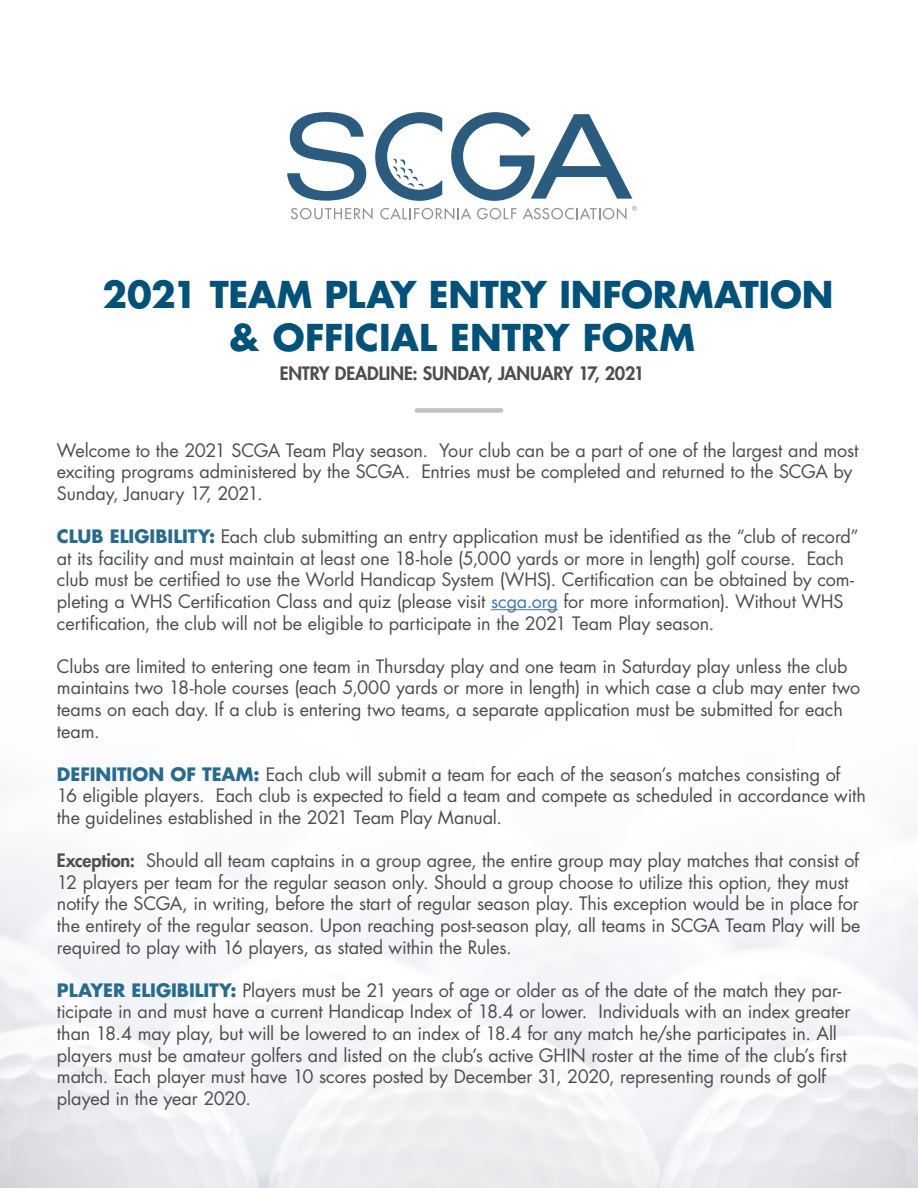
<style>
.page{position:relative;width:918px;height:1188px;background:#fff}
.page>*{position:absolute;margin:0;border:0;box-sizing:border-box;transform-origin:0 0}
.t1{font:700 36px/43.2px "Futura Std";letter-spacing:-.005em;color:#025178;text-align:center}
.t2{font:18px/21.6px "Futura Std";letter-spacing:-.005em;color:#4d4d4f}
.t3{font:800 18px "Futura Std";letter-spacing:-.01em;color:#4d4d4f}
.s1{font-weight:700;color:#286b8c}
.s2{color:#4276ad}
.s3{font-weight:800}
</style>
<div class="page">
<hr style="left:491px;top:609px;width:67px;height:1px;background:#4276ad">
<svg style="left:287px;top:112px;width:350px;height:108px"></svg>
<div style="left:417px;top:408px;width:84px;height:5px;background:#c2c1c1"></div>
<h1 class="t1" style="left:103px;top:273px;width:733px">2021 TEAM PLAY ENTRY INFORMATION &amp; OFFICIAL ENTRY FORM</h1>
<p class="t3" style="left:280px;top:362px;width:366px">ENTRY DEADLINE: SUNDAY, JANUARY 17, 2021</p>
<p class="t2" style="left:57px;top:440px;width:803px">Welcome to the 2021 SCGA Team Play season. Your club can be a part of one of the largest and most exciting programs administered by the SCGA. Entries must be completed and returned to the SCGA by<br>Sunday, January 17, 2021.</p>
<p class="t2" style="left:57px;top:526px;width:803px"><span class="s1">CLUB ELIGIBILITY:</span> Each club submitting an entry application must be identified as the “club of record” at its facility and must maintain at least one 18-hole (5,000 yards or more in length) golf course. Each club must be certified to use the World Handicap System (WHS). Certification can be obtained by com&shy;pleting a WHS Certification Class and quiz (please visit <span class="s2">scga.org</span> for more information). Without WHS certification, the club will not be eligible to participate in the 2021 Team Play season.</p>
<p class="t2" style="left:57px;top:656px;width:805px">Clubs are limited to entering one team in Thursday play and one team in Saturday play unless the club maintains two 18-hole courses (each 5,000 yards or more in length) in which case a club may enter two teams on each day. If a club is entering two teams, a separate application must be submitted for each team.</p>
<p class="t2" style="left:57px;top:764px;width:810px"><span class="s1">DEFINITION OF TEAM:</span> Each club will submit a team for each of the season’s matches consisting of<br>16 eligible players. Each club is expected to field a team and compete as scheduled in accordance with the guidelines established in the 2021 Team Play Manual.</p>
<p class="t2" style="left:57px;top:850px;width:805px"><span class="s3">Exception:</span> Should all team captains in a group agree, the entire group may play matches that consist of 12 players per team for the regular season only. Should a group choose to utilize this option, they must notify the SCGA, in writing, before the start of regular season play. This exception would be in place for the entirety of the regular season. Upon reaching post-season play, all teams in SCGA Team Play will be required to play with 16 players, as stated within the Rules.</p>
<p class="t2" style="left:57px;top:980px;width:795px"><span class="s1">PLAYER ELIGIBILITY:</span> Players must be 21 years of age or older as of the date of the match they par&shy;ticipate in and must have a current Handicap Index of 18.4 or lower. Individuals with an index greater than 18.4 may play, but will be lowered to an index of 18.4 for any match he/she participates in. All players must be amateur golfers and listed on the club’s active GHIN roster at the time of the club’s first match. Each player must have 10 scores posted by December 31, 2020, representing rounds of golf played in the year 2020.</p>
</div>
